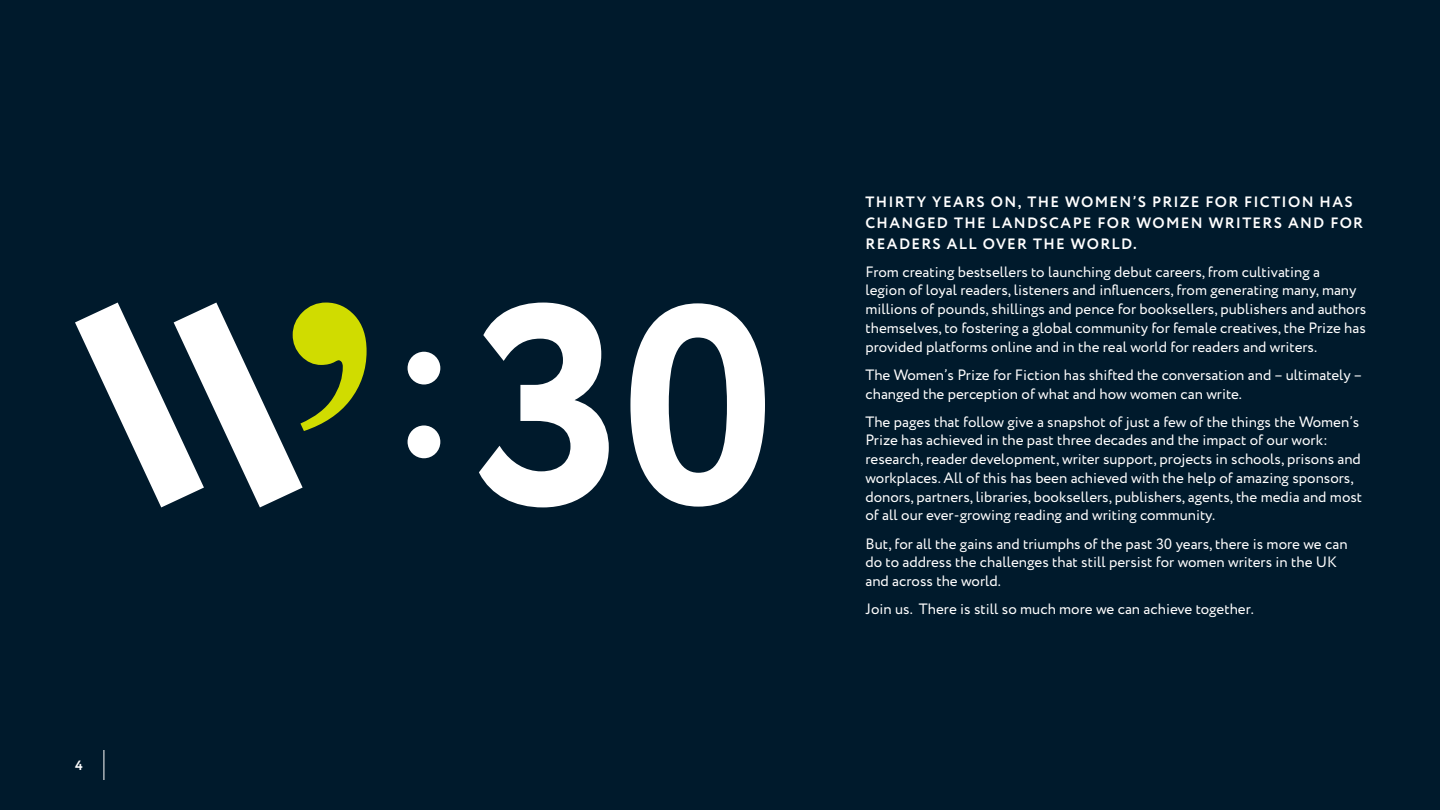
<style>
.page{position:relative;width:1440px;height:810px;background:#001a2c}
.page>*{position:absolute;margin:0;border:0;box-sizing:border-box;transform-origin:0 0}
.t1{font:15px/18.8px "Circe";color:#fff}
.t2{font:700 15px/21px "Circe";letter-spacing:.085em;color:#fff}
.t3{font:700 13.5px "Circe";color:#fff}
</style>
<div class="page">
<svg style="left:479px;top:303px;width:130px;height:204px"></svg>
<svg style="left:630px;top:303px;width:135px;height:204px"></svg>
<div style="left:408px;top:352px;width:32px;height:33px;background:#fff;border-radius:50%"></div>
<div style="left:408px;top:425px;width:32px;height:33px;background:#fff;border-radius:50%"></div>
<svg style="left:75px;top:303px;width:292px;height:204px"></svg>
<hr style="left:104px;top:750px;width:1px;height:30px;background:#fff">
<p class="t3" style="left:75px;top:756px;width:9px">4</p>
<p class="t2" style="left:866px;top:192px;width:499px">THIRTY YEARS ON, THE WOMEN’S PRIZE FOR FICTION HAS<br>CHANGED THE LANDSCAPE FOR WOMEN WRITERS AND FOR<br>READERS ALL OVER THE WORLD.</p>
<p class="t1" style="left:865px;top:263px;width:502px">From creating bestsellers to launching debut careers, from cultivating a<br>legion of loyal readers, listeners and influencers, from generating many, many millions of pounds, shillings and pence for booksellers, publishers and authors themselves, to fostering a global community for female creatives, the Prize has provided platforms online and in the real world for readers and writers.</p>
<p class="t1" style="left:865px;top:366px;width:499px">The Women’s Prize for Fiction has shifted the conversation and – ultimately – changed the perception of what and how women can write.</p>
<p class="t1" style="left:865px;top:413px;width:498px">The pages that follow give a snapshot of just a few of the things the Women’s Prize has achieved in the past three decades and the impact of our work: research, reader development, writer support, projects in schools, prisons and workplaces. All of this has been achieved with the help of amazing sponsors, donors, partners, libraries, booksellers, publishers, agents, the media and most of all our ever-growing reading and writing community.</p>
<p class="t1" style="left:865px;top:535px;width:484px">But, for all the gains and triumphs of the past 30 years, there is more we can do to address the challenges that still persist for women writers in the UK and across the world.</p>
<p class="t1" style="left:865px;top:600px;width:390px">Join us. There is still so much more we can achieve together.</p>
</div>
